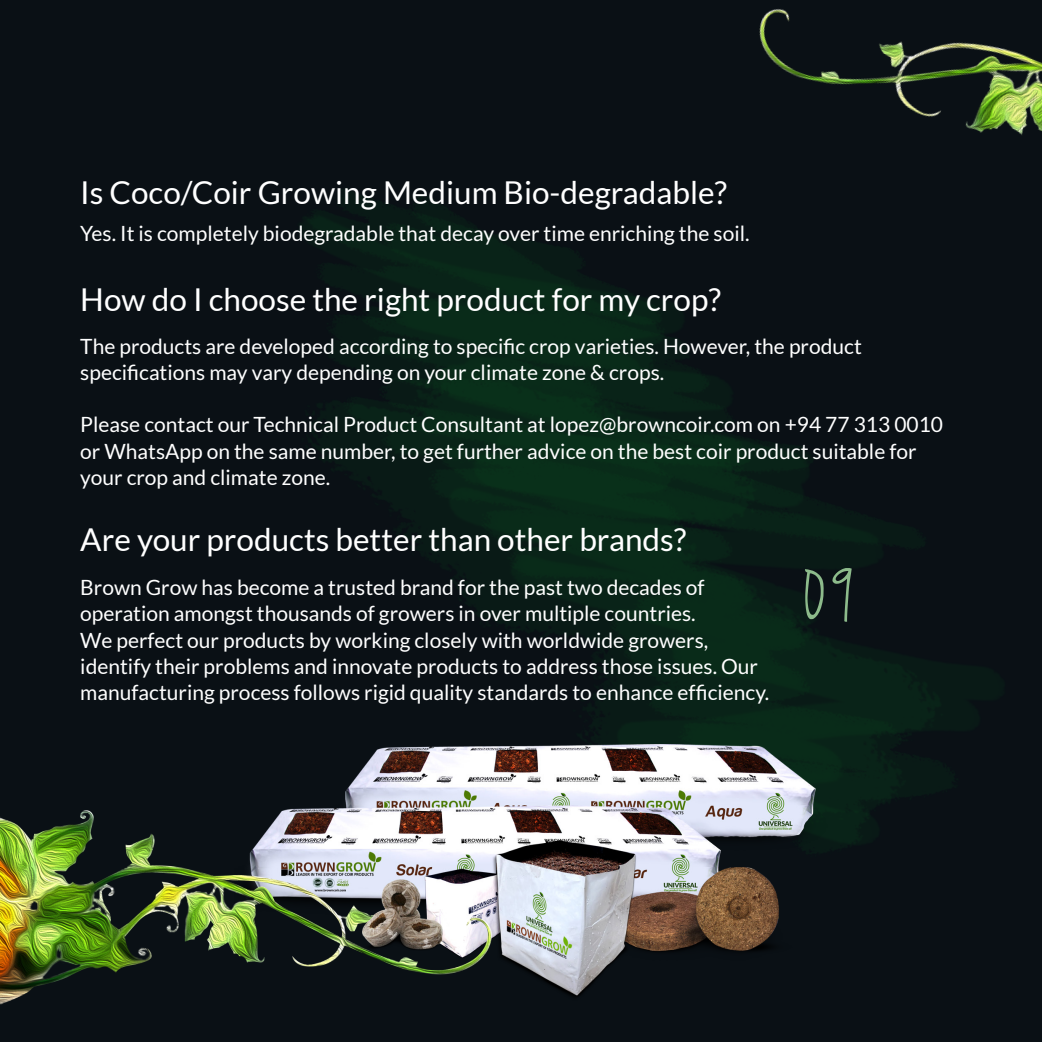
<style>
.page{position:relative;width:1042px;height:1042px;background:#0a1015}
.page>*{position:absolute;margin:0;border:0;box-sizing:border-box;transform-origin:0 0}
.t1{font:87.5px "Jenna Sue";color:#8dbb8b}
.t2{font:31.5px "Lato";color:#fff}
.t3{font:21px/26.2px "Lato";color:#fff}
</style>
<div class="page">
<img style="left:305px;top:211px;width:639px;height:634px">
<img style="left:285px;top:744px;width:543px;height:253px">
<img style="left:0;top:810px;width:492px;height:194px">
<img style="left:759px;top:9px;width:283px;height:126px">
<p class="t2" style="left:80px;top:175px;width:648px">Is Coco/Coir Growing Medium Bio-degradable?</p>
<p class="t3" style="left:80px;top:220px;width:671px">Yes. It is completely biodegradable that decay over time enriching the soil.</p>
<p class="t2" style="left:80px;top:282px;width:642px">How do I choose the right product for my crop?</p>
<p class="t3" style="left:80px;top:333px;width:783px">The products are developed according to specific crop varieties. However, the product specifications may vary depending on your climate zone &amp; crops.</p>
<p class="t3" style="left:80px;top:411px;width:864px">Please contact our Technical Product Consultant at lopez@browncoir.com on +94 77 313 0010 or WhatsApp on the same number, to get further advice on the best coir product suitable for your crop and climate zone.</p>
<p class="t2" style="left:80px;top:522px;width:607px">Are your products better than other brands?</p>
<p class="t3" style="left:80px;top:574px;width:690px">Brown Grow has become a trusted brand for the past two decades of operation amongst thousands of growers in over multiple countries.<br>We perfect our products by working closely with worldwide growers, identify their problems and innovate products to address those issues. Our manufacturing process follows rigid quality standards to enhance efficiency.</p>
<p class="t1" style="left:801px;top:544px;width:56px">09</p>
</div>
